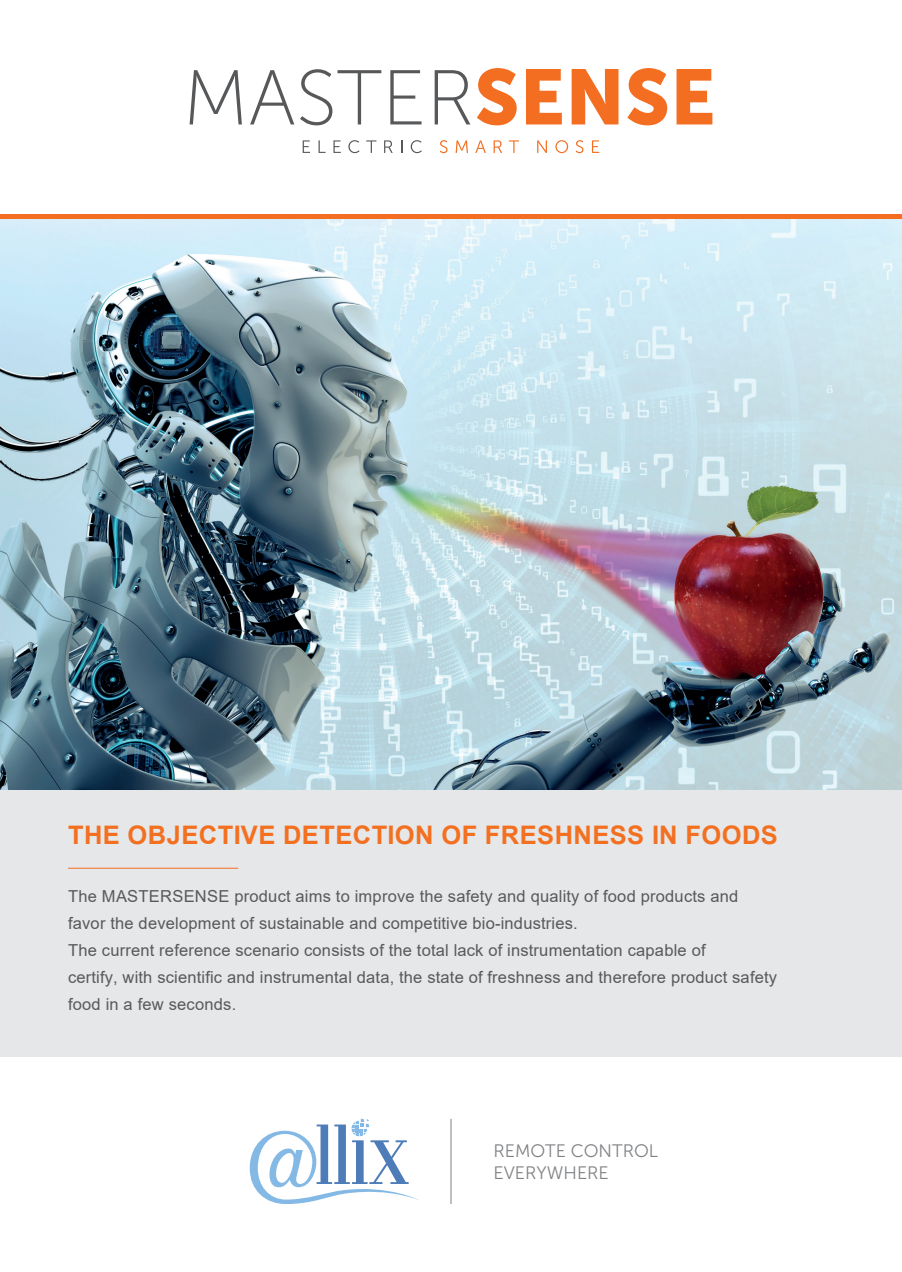
<style>
.page{position:relative;width:902px;height:1272px;background:#fff}
.page>*{position:absolute;margin:0;border:0;box-sizing:border-box;transform-origin:0 0}
.t1{font:700 25.5px "Arial";color:#f37021}
.t2{font:18px/21.6px "Museo Sans 300";color:#808285}
.t3{font:16.5px/27px "Arial";color:#58595b}
.s1{color:#57585a}
</style>
<div class="page">
<div style="left:0;top:741px;width:901px;height:316px;background:#e6e7e9"></div>
<svg style="left:250px;top:1118px;width:169px;height:85px"></svg>
<hr style="left:450px;top:1118px;width:1px;height:85px;background:#808285">
<svg style="left:189px;top:70px;width:53px;height:54px"></svg>
<svg style="left:250px;top:70px;width:44px;height:54px"></svg>
<svg style="left:300px;top:69px;width:81px;height:56px"></svg>
<svg style="left:390px;top:70px;width:31px;height:54px"></svg>
<svg style="left:434px;top:70px;width:36px;height:54px"></svg>
<svg style="left:477px;top:68px;width:39px;height:57px"></svg>
<svg style="left:526px;top:69px;width:35px;height:55px"></svg>
<svg style="left:571px;top:69px;width:47px;height:55px"></svg>
<svg style="left:627px;top:68px;width:40px;height:57px"></svg>
<svg style="left:676px;top:69px;width:36px;height:55px"></svg>
<svg style="left:302px;top:140px;width:8px;height:13px"></svg>
<svg style="left:318px;top:140px;width:7px;height:13px"></svg>
<svg style="left:333px;top:140px;width:8px;height:13px"></svg>
<svg style="left:348px;top:140px;width:11px;height:13px"></svg>
<svg style="left:366px;top:140px;width:10px;height:13px"></svg>
<svg style="left:384px;top:140px;width:8px;height:13px"></svg>
<svg style="left:401px;top:140px;width:1px;height:13px"></svg>
<svg style="left:410px;top:140px;width:12px;height:13px"></svg>
<svg style="left:440px;top:140px;width:7px;height:13px"></svg>
<svg style="left:455px;top:140px;width:13px;height:13px"></svg>
<svg style="left:475px;top:140px;width:11px;height:13px"></svg>
<svg style="left:493px;top:140px;width:9px;height:13px"></svg>
<svg style="left:508px;top:140px;width:11px;height:13px"></svg>
<svg style="left:537px;top:140px;width:10px;height:13px"></svg>
<svg style="left:555px;top:140px;width:13px;height:13px"></svg>
<svg style="left:575px;top:140px;width:8px;height:13px"></svg>
<svg style="left:592px;top:140px;width:7px;height:13px"></svg>
<hr style="left:68px;top:867px;width:170px;height:1px;background:#f36e21">
<img style="left:0;top:219px;width:901px;height:570px">
<hr style="left:0;top:215px;width:901px;height:4px;background:#f36e21">
<h1 class="t1" style="left:68px;top:821px;width:711px">THE OBJECTIVE DETECTION OF FRESHNESS IN FOODS</h1>
<p class="t3" style="left:68px;top:882px;width:710px">The MASTERSENSE product aims to improve the safety and quality of food products and <span class="s1">favor</span> the development of sustainable and competitive bio-industries<span class="s1">.<br></span>The current reference scenario consists of the total lack of instrumentation capable of<br>certify, with scientific and instrumental data, the state of freshness and therefore product safety food in a few seconds.</p>
<p class="t2" style="left:493px;top:1140px;width:166px">REMOTE CONTROL<br>EVERYWHERE</p>
</div>
